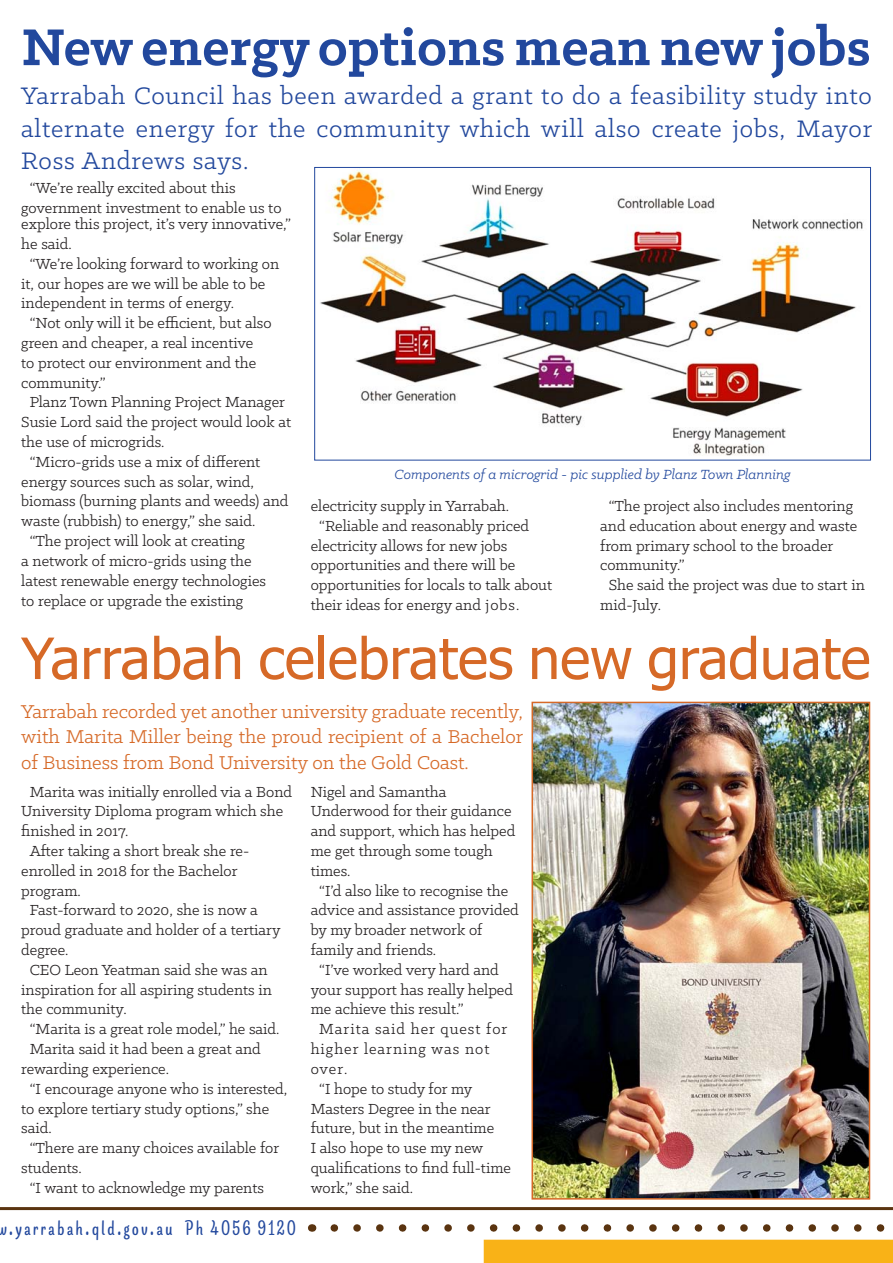
<style>
.page{position:relative;width:893px;height:1263px;background:#fff}
.page>*{position:absolute;margin:0;border:0;box-sizing:border-box;transform-origin:0 0}
.Headers{font:700 58.5px "Klinic Slab";color:#22489d}
.Headline{font:57px "Tahoma";color:#d66927}
.First_Par{font:27px/32.4px "Klinic Slab";letter-spacing:.03em;color:#22489d;text-align:justify}
.t1{font:22.5px "Snooker Sans";letter-spacing:.12em;color:#22489d}
.First_Par-2{font:21px/25.2px "Klinic Slab";color:#d66927;text-align:justify}
.t2{font:16.5px/19.8px "Klinic Slab";color:#231f20}
.t3{font:16.5px/19.8px "Klinic Slab";letter-spacing:.06em;color:#231f20}
.t4{font:italic 15px "Klinic Slab";color:#22489d}
</style>
<div class="page">
<svg style="left:334px;top:1224px;width:551px;height:8px"></svg>
<div style="left:484px;top:1240px;width:409px;height:23px;background:#f9b217"></div>
<hr style="left:0;top:1207px;width:893px;height:3px;background:#5a3410">
<img style="left:320px;top:169px;width:543px;height:287px">
<div style="left:314px;top:167px;width:557px;height:293px;border:1px solid #22489d"></div>
<img style="left:534px;top:705px;width:333px;height:491px">
<div style="left:531px;top:702px;width:339px;height:497px;border:2px solid #d66927"></div>
<p class="Headers" style="left:21px;top:9px;width:851px">New energy options mean new jobs</p>
<p class="First_Par" style="left:21px;top:79px;width:852px">Yarrabah Council has been awarded a grant to do a feasibility study into alternate energy for the community which will also create jobs, Mayor Ross Andrews says.</p>
<p class="t2" style="left:21px;top:178px;width:262px;text-indent:8px">“We’re really excited about this government investment to enable us to</p>
<p class="t2" style="left:21px;top:214px;width:271px">explore this project, it’s very innovative,” he said.</p>
<p class="t2" style="left:21px;top:253px;width:259px;text-indent:8px">“We’re looking forward to working on it, our hopes are we will be able to be independent in terms of energy.</p>
<p class="t2" style="left:21px;top:313px;width:252px;text-indent:8px">“Not only will it be efficient, but also green and cheaper, a real incentive<br>to protect our environment and the community.”</p>
<p class="t2" style="left:21px;top:392px;width:271px;text-indent:8px">Planz Town Planning Project Manager<br>Susie Lord said the project would look at the use of microgrids.</p>
<p class="t2" style="left:21px;top:451px;width:269px;text-indent:8px">“Micro-grids use a mix of different energy sources such as solar, wind, biomass (burning plants and weeds) and waste (rubbish) to energy,” she said.</p>
<p class="t2" style="left:21px;top:531px;width:246px;text-indent:8px">“The project will look at creating<br>a network of micro-grids using the latest renewable energy technologies to replace or upgrade the existing</p>
<p class="t4" style="left:395px;top:465px;width:398px">Components of a microgrid - pic supplied by Planz Town Planning</p>
<p class="t2" style="left:311px;top:495px;width:200px">electricity supply in Yarrabah.</p>
<p class="t2" style="left:311px;top:515px;width:243px;text-indent:8px">“Reliable and reasonably priced electricity allows for new jobs opportunities and there will be opportunities for locals to talk about their ideas for energy and jobs.</p>
<p class="t2" style="left:600px;top:495px;width:258px;text-indent:8px">“The project also includes mentoring and education about energy and waste from primary school to the broader community.”</p>
<p class="t2" style="left:600px;top:575px;width:266px;text-indent:8px">She said the project was due to start in mid-July.</p>
<p class="Headline" style="left:21px;top:620px;width:851px">Yarrabah celebrates new graduate</p>
<p class="First_Par-2" style="left:21px;top:698px;width:503px">Yarrabah recorded yet another university graduate recently, with Marita Miller being the proud recipient of a Bachelor of Business from Bond University on the Gold Coast.</p>
<p class="t2" style="left:21px;top:781px;width:272px;text-indent:8px">Marita was initially enrolled via a Bond<br>University Diploma program which she finished in 2017.</p>
<p class="t2" style="left:21px;top:841px;width:230px;text-indent:8px">After taking a short break she re&shy;enrolled in 2018 for the Bachelor program.</p>
<p class="t2" style="left:21px;top:900px;width:261px;text-indent:8px">Fast-forward to 2020, she is now a proud graduate and holder of a tertiary degree.</p>
<p class="t2" style="left:21px;top:959px;width:252px;text-indent:8px">CEO Leon Yeatman said she was an inspiration for all aspiring students in the community.</p>
<p class="t2" style="left:30px;top:1019px;width:251px">“Marita is a great role model,” he said.</p>
<p class="t2" style="left:21px;top:1039px;width:241px;text-indent:8px">Marita said it had been a great and rewarding experience.</p>
<p class="t2" style="left:21px;top:1078px;width:268px;text-indent:8px">“I encourage anyone who is interested, to explore tertiary study options,” she said.</p>
<p class="t2" style="left:21px;top:1138px;width:259px;text-indent:8px">“There are many choices available for students.</p>
<p class="t2" style="left:30px;top:1177px;width:236px">“I want to acknowledge my parents</p>
<p class="t2" style="left:311px;top:781px;width:206px">Nigel and Samantha<br>Underwood for their guidance and support, which has helped me get through some tough times.</p>
<p class="t2" style="left:311px;top:880px;width:210px;text-indent:8px">“I’d also like to recognise the advice and assistance provided by my broader network of family and friends.</p>
<p class="t2" style="left:311px;top:959px;width:204px;text-indent:8px">“I’ve worked very hard and your support has really helped me achieve this result.”</p>
<p class="t3" style="left:311px;top:1019px;width:198px;text-indent:8px">Marita said her quest for higher learning was not over.</p>
<p class="t2" style="left:311px;top:1078px;width:202px;text-indent:8px">“I hope to study for my<br>Masters Degree in the near future, but in the meantime<br>I also hope to use my new qualifications to find full-time work,” she said.</p>
<h3 class="t1" style="left:-3px;top:1214px;width:300px">w.yarrabah.qld.gov.au Ph 4056 9120</h3>
</div>
